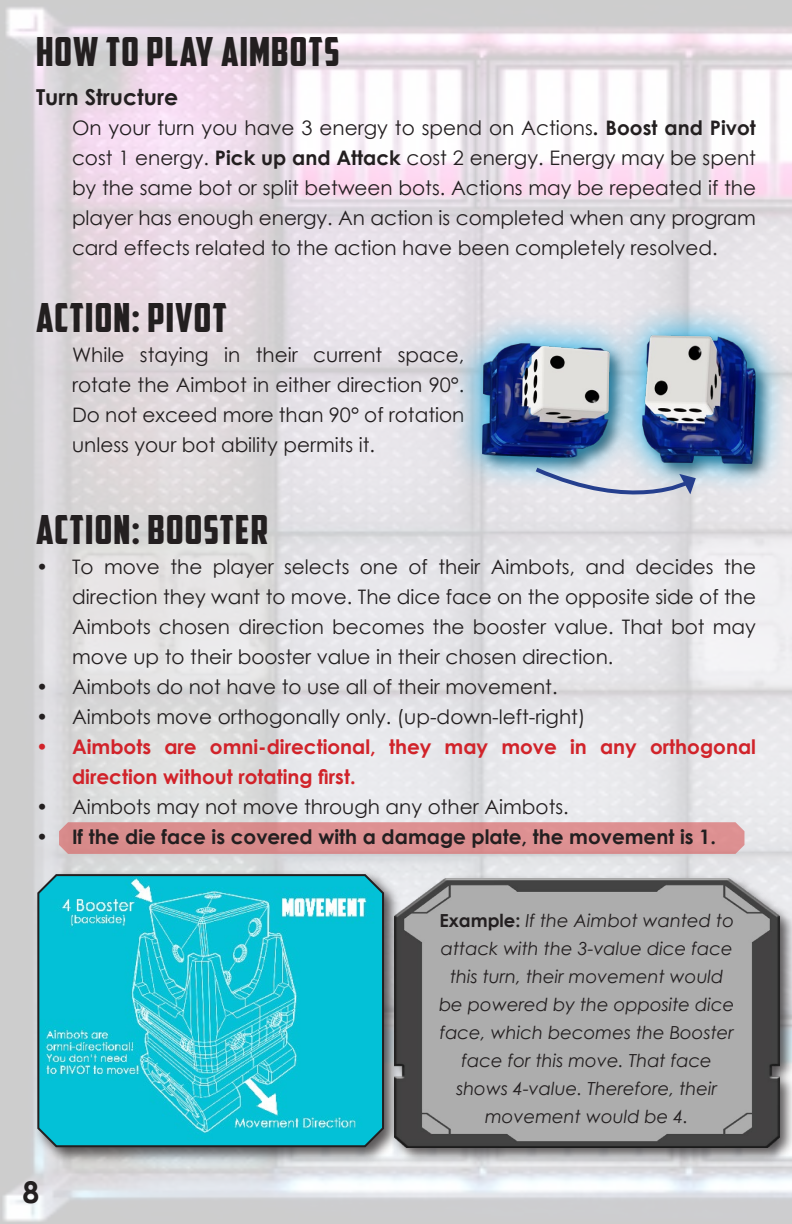
<style>
.page{position:relative;width:792px;height:1224px;background:#fff}
.page>*{position:absolute;margin:0;border:0;box-sizing:border-box;transform-origin:0 0}
.t1{font:40px "American Captain";letter-spacing:.03em;color:#231f20}
.t2{font:700 30px "Century Gothic";color:#231f20}
.t3{font:700 22px "Century Gothic";color:#231f20}
.t4{font:20px/30px "Century Gothic";color:#231f20;text-align:justify}
.t5{font:700 20px/30px "Century Gothic";color:#d1232a}
.t6{font:700 20px "Century Gothic";color:#231f20}
.t7{font:italic 18px/28px "Century Gothic";color:#231f20;text-align:center}
.s1{font-weight:700}
.s2{font-weight:700;font-style:normal}
</style>
<div class="page">
<div style="left:390px;top:874px;width:402px;height:291px;background:#231f20;opacity:.75"></div>
<img style="left:401px;top:878px;width:378px;height:270px">
<svg style="left:59px;top:822px;width:685px;height:32px;background:#da8f90"></svg>
<div style="left:33px;top:869px;width:368px;height:296px;background:#231f20;opacity:.75"></div>
<svg style="left:36px;top:872px;width:349px;height:276px;background:#1ec0d2"></svg>
<svg style="left:450px;top:312px;width:161px;height:179px;background:#c5d6e1"></svg>
<img style="left:482px;top:344px;width:127px;height:114px">
<svg style="left:611px;top:303px;width:178px;height:193px;background:#c3d7e2"></svg>
<img style="left:642px;top:336px;width:114px;height:127px">
<svg style="left:531px;top:464px;width:165px;height:48px;background:#c7cfdc"></svg>
<p class="t1" style="left:36px;top:28px;width:305px">HOW TO PLAY AIMBOTS</p>
<p class="t3" style="left:36px;top:80px;width:144px">Turn Structure</p>
<p class="t4" style="left:72px;top:112px;width:686px">On your turn you have 3 energy to spend on Actions<span class="s1">. Boost and Pivot </span>cost 1 energy. <span class="s1">Pick up and Attack</span> cost 2 energy. Energy may be spent by the same bot or split between bots. Actions may be repeated if the player has enough energy. An action is completed when any program card effects related to the action have been completely resolved.</p>
<p class="t1" style="left:36px;top:294px;width:192px">ACTION: PIVOT</p>
<p class="t4" style="left:72px;top:340px;width:394px">While staying in their current space, rotate the Aimbot in either direction 90°.<br>Do not exceed more than 90° of rotation unless your bot ability permits it.</p>
<p class="t1" style="left:36px;top:506px;width:234px">ACTION: BOOSTER</p>
<p class="t4" style="left:72px;top:552px;width:686px;text-indent:-36px">• To move the player selects one of their Aimbots, and decides the direction they want to move. The dice face on the opposite side of the Aimbots chosen direction becomes the booster value. That bot may move up to their booster value in their chosen direction.</p>
<p class="t4" style="left:36px;top:672px;width:523px">• Aimbots do not have to use all of their movement.</p>
<p class="t4" style="left:36px;top:702px;width:551px">• Aimbots move orthogonally only. (up-down-left-right)</p>
<p class="t5" style="left:72px;top:731px;width:686px;text-indent:-36px">• Aimbots are omni-directional, they may move in any orthogonal direction without rotating first.</p>
<p class="t4" style="left:36px;top:792px;width:534px">• Aimbots may not move through any other Aimbots.</p>
<p class="t6" style="left:36px;top:822px;width:681px">• If the die face is covered with a damage plate, the movement is 1.</p>
<h2 class="t2" style="left:23px;top:1170px;width:18px">8</h2>
<p class="t7" style="left:439px;top:906px;width:297px"><span class="s2">Example:</span> If the Aimbot wanted to attack with the 3-value dice face this turn, their movement would be powered by the opposite dice face, which becomes the Booster face for this move. That face shows 4-value. Therefore, their movement would be 4.</p>
</div>
